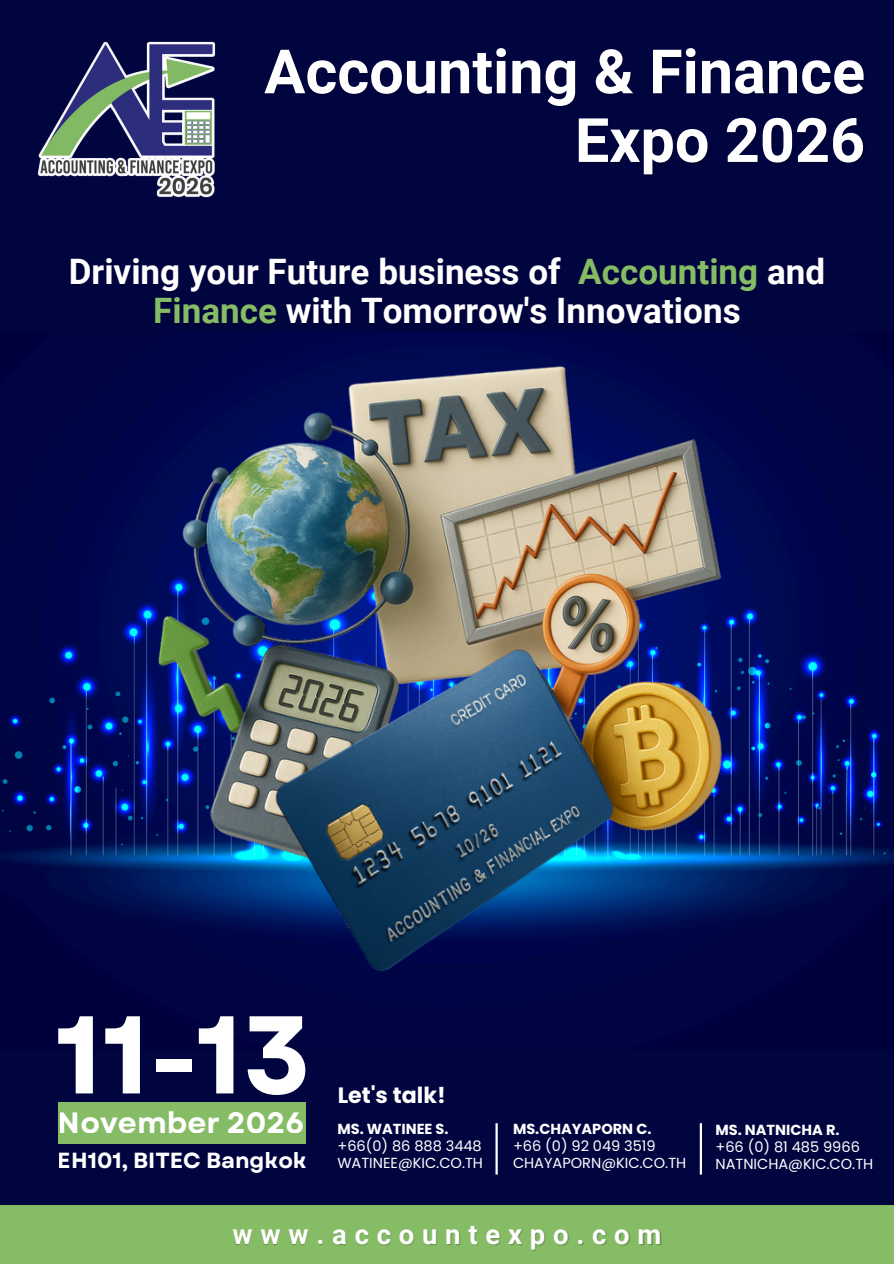
<style>
.page{position:relative;width:894px;height:1264px;background:#fff}
.page>*{position:absolute;margin:0;border:0;box-sizing:border-box;transform-origin:0 0}
.t1{font:700 110.1px "Garet";color:#fff}
.t2{font:700 61.2px/68.7px "Roboto";color:#fff;text-align:right}
.t3{font:700 35.1px/39.5px "Roboto";color:#fff;text-align:center}
.t4{font:700 29.4px "Garet";color:#fff}
.t5{font:700 27.6px "Roboto";letter-spacing:.28em;color:#fff}
.t6{font:700 22.2px "Poppins";color:#fff}
.t7{font:700 21.9px "Garet";color:#fff}
.t8{font:14.55px/16.8px "Poppins";color:#fff}
.t9{font:700 14.55px "Poppins";color:#fff}
.s1{color:#86bc65}
</style>
<div class="page">
<div style="left:0;top:0;width:893px;height:1263px;background:#00043f"></div>
<img style="left:0;top:410px;width:893px;height:504px">
<img style="left:137px;top:333px;width:619px;height:597px">
<img style="left:232px;top:598px;width:429px;height:374px">
<div style="left:58px;top:1102px;width:247px;height:42px;background:#86bc65"></div>
<div style="left:0;top:1205px;width:893px;height:58px;background:#86bc65"></div>
<hr style="left:495px;top:1123px;width:2px;height:51px;background:#fff">
<hr style="left:699px;top:1123px;width:2px;height:51px;background:#fff">
<img style="left:37px;top:41px;width:179px;height:157px">
<img style="left:71px;top:259px;width:753px;height:74px">
<img style="left:233px;top:1226px;width:429px;height:25px">
<h2 class="t2" style="left:264px;top:38px;width:602px">Accounting &amp; Finance<br>Expo 2026</h2>
<h3 class="t3" style="left:69px;top:252px;width:757px">Driving your Future business of <span class="s1">Accounting</span> and<br><span class="s1">Finance</span> with Tomorrow's Innovations</h3>
<h1 class="t1" style="left:55px;top:975px;width:258px">11-13</h1>
<h3 class="t4" style="left:58px;top:1100px;width:248px">November 2026</h3>
<h3 class="t7" style="left:58px;top:1144px;width:250px">EH101, BITEC Bangkok</h3>
<h3 class="t6" style="left:337px;top:1079px;width:110px">Let's talk!</h3>
<p class="t9" style="left:337px;top:1118px;width:113px">MS. WATINEE S.</p>
<p class="t8" style="left:337px;top:1137px;width:147px">+66(0) 86 888 3448<br>WATINEE@KIC.CO.TH</p>
<p class="t9" style="left:513px;top:1118px;width:140px">MS.CHAYAPORN C.</p>
<p class="t8" style="left:513px;top:1137px;width:175px">+66 (0) 92 049 3519<br>CHAYAPORN@KIC.CO.TH</p>
<h3 class="t5" style="left:232px;top:1217px;width:430px">www.accountexpo.com</h3>
<p class="t9" style="left:715px;top:1119px;width:126px">MS. NATNICHA R.</p>
<p class="t8" style="left:715px;top:1138px;width:159px">+66 (0) 81 485 9966<br>NATNICHA@KIC.CO.TH</p>
</div>
